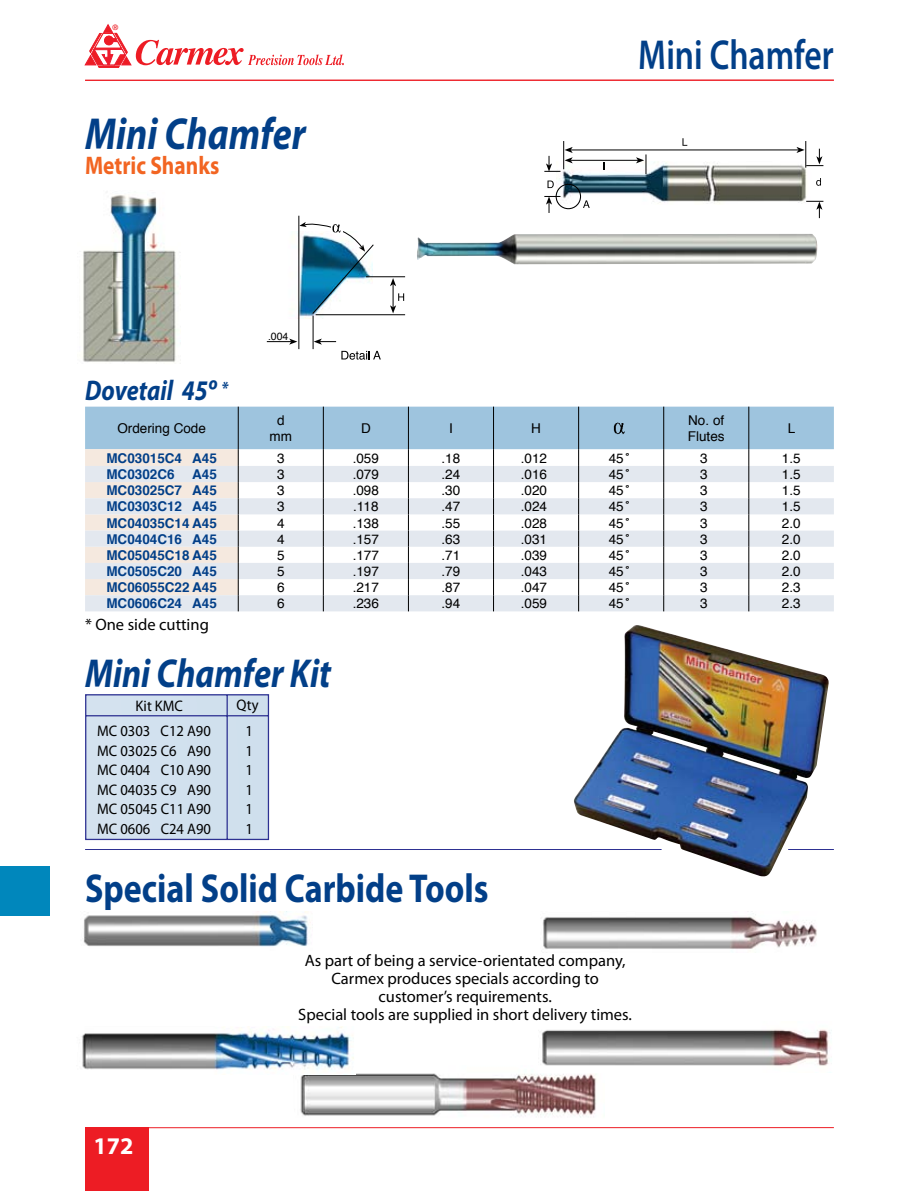
<style>
.page{position:relative;width:919px;height:1191px;background:#fff}
.page>*{position:absolute;margin:0;border:0;box-sizing:border-box;transform-origin:0 0}
.t1{font:italic 700 45px "Myriad Pro";color:#023f88;scale:.84 1}
.t2{font:600 42px "Myriad Pro";color:#023f88;scale:.8 1}
.t3{font:700 40.5px "Myriad Pro";color:#023f88;scale:.84 1}
.t4{font:italic 700 40.5px "Myriad Pro";color:#023f88;scale:.84 1}
.t5{font:italic 700 28.5px "Myriad Pro";color:#023f88;scale:.84 1}
.t6{font:700 25.5px "Myriad Pro";color:#f26522;scale:.84 1}
.t7{font:700 24px "Myriad Pro";color:#fff}
.t8{font:16.5px/18px "Myriad Pro";color:#000;text-align:center}
.t9{font:15.3px/19.5px "Myriad Pro";color:#000;text-align:justify;scale:.95 1}
.t10{font:13.5px/16.2px "Helvetica";color:#000;text-align:center}
.t11{font:700 13.5px "Helvetica";color:#023f88}
.t12{font:10.5px "Helvetica";color:#000}
.t13{font:500 10.5px "Win Soft Pro";color:#ed1c24}
.s1{font-family:"Myriad Pro";font-weight:700;font-style:italic}
</style>
<div class="page">
<svg style="left:85px;top:24px;width:259px;height:44px"></svg>
<hr style="left:85px;top:80px;width:748px;height:1px;background:#ed1c24">
<div style="left:0;top:866px;width:50px;height:50px;background:#0087bc"></div>
<svg style="left:85px;top:406px;width:748px;height:205px"></svg>
<img style="left:612px;top:420px;width:15px;height:15px">
<img style="left:83px;top:195px;width:94px;height:167px">
<img style="left:556px;top:161px;width:255px;height:43px">
<hr style="left:570px;top:150px;width:228px;height:1px;background:#000">
<svg style="left:806px;top:201px;width:17px;height:17px"></svg>
<svg style="left:796px;top:141px;width:27px;height:27px"></svg>
<svg style="left:816px;top:178px;width:5px;height:8px"></svg>
<svg style="left:682px;top:138px;width:5px;height:8px"></svg>
<div style="left:555px;top:184px;width:26px;height:25px;border:1px solid #000;border-radius:50%"></div>
<svg style="left:583px;top:200px;width:6px;height:8px"></svg>
<svg style="left:544px;top:196px;width:16px;height:17px"></svg>
<svg style="left:547px;top:180px;width:6px;height:8px"></svg>
<hr style="left:570px;top:160px;width:68px;height:1px;background:#000">
<svg style="left:544px;top:141px;width:28px;height:31px"></svg>
<svg style="left:636px;top:154px;width:10px;height:20px"></svg>
<img style="left:417px;top:234px;width:400px;height:30px">
<img style="left:297px;top:233px;width:75px;height:85px">
<hr style="left:298px;top:216px;width:1px;height:133px;background:#000">
<hr style="left:313px;top:316px;width:1px;height:33px;background:#000">
<hr style="left:315px;top:314px;width:90px;height:1px;background:#000">
<svg style="left:314px;top:338px;width:22px;height:7px"></svg>
<svg style="left:267px;top:338px;width:30px;height:7px"></svg>
<hr style="left:366px;top:276px;width:39px;height:1px;background:#000">
<svg style="left:390px;top:278px;width:14px;height:35px"></svg>
<svg style="left:341px;top:351px;width:40px;height:9px"></svg>
<img style="left:299px;top:222px;width:75px;height:92px">
<svg style="left:85px;top:694px;width:185px;height:146px;background:#cad8e9"></svg>
<hr style="left:85px;top:849px;width:576px;height:1px;background:#2e3192">
<hr style="left:788px;top:849px;width:45px;height:1px;background:#2e3192">
<img style="left:574px;top:625px;width:255px;height:251px">
<img style="left:300px;top:1073px;width:297px;height:45px">
<img style="left:81px;top:1026px;width:274px;height:48px">
<img style="left:542px;top:1029px;width:290px;height:37px">
<img style="left:543px;top:914px;width:274px;height:35px">
<img style="left:83px;top:911px;width:228px;height:36px">
<div style="left:85px;top:1127px;width:64px;height:64px;background:#ed1c24"></div>
<hr style="left:85px;top:1127px;width:748px;height:1px;background:#ed1c24">
<p class="t13" style="left:112px;top:23px;width:8px">®</p>
<h1 class="t1" style="left:85px;top:105px;width:264px">Mini Chamfer</h1>
<h3 class="t6" style="left:85px;top:149px;width:161px">Metric Shanks</h3>
<p class="t12" style="left:268px;top:332px;width:22px">.004</p>
<h2 class="t2" style="left:638px;top:28px;width:246px">Mini Chamfer</h2>
<h3 class="t5" style="left:85px;top:372px;width:172px">Dovetail 45º <sup>*</sup></h3>
<p class="t10" style="left:117px;top:421px;width:90px">Ordering Code</p>
<p class="t10" style="left:269px;top:413px;width:24px">d mm</p>
<p class="t10" style="left:361px;top:421px;width:11px">D</p>
<p class="t10" style="left:449px;top:421px;width:5px">I</p>
<p class="t10" style="left:531px;top:421px;width:11px">H</p>
<p class="t10" style="left:687px;top:413px;width:38px;text-align:left">No. of<br>Flutes</p>
<p class="t10" style="left:787px;top:421px;width:9px">L</p>
<p class="t11" style="left:106px;top:452px;width:112px">MC03015C4 A45</p>
<p class="t10" style="left:277px;top:451px;width:9px">3</p>
<p class="t10" style="left:353px;top:451px;width:28px">.059</p>
<p class="t10" style="left:441px;top:451px;width:20px">.18</p>
<p class="t10" style="left:520px;top:451px;width:28px">.012</p>
<p class="t10" style="left:608px;top:451px;width:22px">45<span class="s1">˚</span></p>
<p class="t10" style="left:700px;top:451px;width:9px">3</p>
<p class="t10" style="left:782px;top:451px;width:20px">1.5</p>
<p class="t11" style="left:106px;top:469px;width:70px">MC0302C6</p>
<p class="t11" style="left:192px;top:469px;width:26px">A45</p>
<p class="t10" style="left:277px;top:467px;width:9px">3</p>
<p class="t10" style="left:353px;top:467px;width:28px">.079</p>
<p class="t10" style="left:441px;top:467px;width:20px">.24</p>
<p class="t10" style="left:520px;top:467px;width:28px">.016</p>
<p class="t10" style="left:608px;top:467px;width:22px">45<span class="s1">˚</span></p>
<p class="t10" style="left:700px;top:467px;width:9px">3</p>
<p class="t10" style="left:782px;top:467px;width:20px">1.5</p>
<p class="t11" style="left:106px;top:485px;width:112px">MC03025C7 A45</p>
<p class="t10" style="left:277px;top:483px;width:9px">3</p>
<p class="t10" style="left:353px;top:483px;width:28px">.098</p>
<p class="t10" style="left:441px;top:483px;width:20px">.30</p>
<p class="t10" style="left:520px;top:483px;width:28px">.020</p>
<p class="t10" style="left:608px;top:483px;width:22px">45<span class="s1">˚</span></p>
<p class="t10" style="left:700px;top:483px;width:9px">3</p>
<p class="t10" style="left:782px;top:483px;width:20px">1.5</p>
<p class="t11" style="left:106px;top:501px;width:112px">MC0303C12 A45</p>
<p class="t10" style="left:277px;top:499px;width:9px">3</p>
<p class="t10" style="left:353px;top:499px;width:27px">.118</p>
<p class="t10" style="left:441px;top:499px;width:20px">.47</p>
<p class="t10" style="left:520px;top:499px;width:28px">.024</p>
<p class="t10" style="left:608px;top:499px;width:22px">45<span class="s1">˚</span></p>
<p class="t10" style="left:700px;top:499px;width:9px">3</p>
<p class="t10" style="left:782px;top:499px;width:20px">1.5</p>
<p class="t11" style="left:106px;top:517px;width:112px">MC04035C14 A45</p>
<p class="t10" style="left:277px;top:516px;width:9px">4</p>
<p class="t10" style="left:353px;top:516px;width:28px">.138</p>
<p class="t10" style="left:441px;top:516px;width:20px">.55</p>
<p class="t10" style="left:520px;top:516px;width:28px">.028</p>
<p class="t10" style="left:608px;top:516px;width:22px">45<span class="s1">˚</span></p>
<p class="t10" style="left:700px;top:516px;width:9px">3</p>
<p class="t10" style="left:782px;top:516px;width:20px">2.0</p>
<p class="t11" style="left:106px;top:533px;width:112px">MC0404C16 A45</p>
<p class="t10" style="left:277px;top:532px;width:9px">4</p>
<p class="t10" style="left:353px;top:532px;width:28px">.157</p>
<p class="t10" style="left:441px;top:532px;width:20px">.63</p>
<p class="t10" style="left:520px;top:532px;width:28px">.031</p>
<p class="t10" style="left:608px;top:532px;width:22px">45<span class="s1">˚</span></p>
<p class="t10" style="left:700px;top:532px;width:9px">3</p>
<p class="t10" style="left:782px;top:532px;width:20px">2.0</p>
<p class="t11" style="left:106px;top:549px;width:112px">MC05045C18 A45</p>
<p class="t10" style="left:277px;top:548px;width:9px">5</p>
<p class="t10" style="left:353px;top:548px;width:28px">.177</p>
<p class="t10" style="left:441px;top:548px;width:20px">.71</p>
<p class="t10" style="left:520px;top:548px;width:28px">.039</p>
<p class="t10" style="left:608px;top:548px;width:22px">45<span class="s1">˚</span></p>
<p class="t10" style="left:700px;top:548px;width:9px">3</p>
<p class="t10" style="left:782px;top:548px;width:20px">2.0</p>
<p class="t11" style="left:106px;top:565px;width:112px">MC0505C20 A45</p>
<p class="t10" style="left:277px;top:564px;width:9px">5</p>
<p class="t10" style="left:353px;top:564px;width:28px">.197</p>
<p class="t10" style="left:441px;top:564px;width:20px">.79</p>
<p class="t10" style="left:520px;top:564px;width:28px">.043</p>
<p class="t10" style="left:608px;top:564px;width:22px">45<span class="s1">˚</span></p>
<p class="t10" style="left:700px;top:564px;width:9px">3</p>
<p class="t10" style="left:782px;top:564px;width:20px">2.0</p>
<p class="t11" style="left:106px;top:582px;width:112px">MC06055C22 A45</p>
<p class="t10" style="left:277px;top:580px;width:9px">6</p>
<p class="t10" style="left:353px;top:580px;width:28px">.217</p>
<p class="t10" style="left:441px;top:580px;width:20px">.87</p>
<p class="t10" style="left:520px;top:580px;width:28px">.047</p>
<p class="t10" style="left:608px;top:580px;width:22px">45<span class="s1">˚</span></p>
<p class="t10" style="left:700px;top:580px;width:9px">3</p>
<p class="t10" style="left:782px;top:580px;width:20px">2.3</p>
<p class="t11" style="left:106px;top:598px;width:112px">MC0606C24 A45</p>
<p class="t10" style="left:277px;top:596px;width:9px">6</p>
<p class="t10" style="left:353px;top:596px;width:28px">.236</p>
<p class="t10" style="left:441px;top:596px;width:20px">.94</p>
<p class="t10" style="left:520px;top:596px;width:28px">.059</p>
<p class="t10" style="left:608px;top:596px;width:22px">45<span class="s1">˚</span></p>
<p class="t10" style="left:700px;top:596px;width:9px">3</p>
<p class="t10" style="left:782px;top:596px;width:20px">2.3</p>
<p class="t8" style="left:85px;top:615px;width:125px">* One side cutting</p>
<h3 class="t4" style="left:85px;top:647px;width:294px">Mini Chamfer Kit</h3>
<p class="t9" style="left:136px;top:695px;width:51px">Kit KMC</p>
<p class="t9" style="left:236px;top:694px;width:25px">Qty</p>
<p class="t9" style="left:97px;top:721px;width:121px">MC 0303 C12 A90<br>MC 03025 C6 A90<br>MC 0404 C10 A90<br>MC 04035 C9 A90<br>MC 05045 C11 A90<br>MC 0606 C24 A90</p>
<p class="t9" style="left:245px;top:721px;width:9px">1<br>1<br>1<br>1<br>1<br>1</p>
<h3 class="t3" style="left:85px;top:862px;width:482px">Special Solid Carbide Tools</h3>
<h3 class="t7" style="left:94px;top:1130px;width:41px">172</h3>
<p class="t8" style="left:298px;top:951px;width:335px">As part of being a service-orientated company, Carmex produces specials according to customer’s requirements.<br>Special tools are supplied in short delivery times.</p>
</div>
